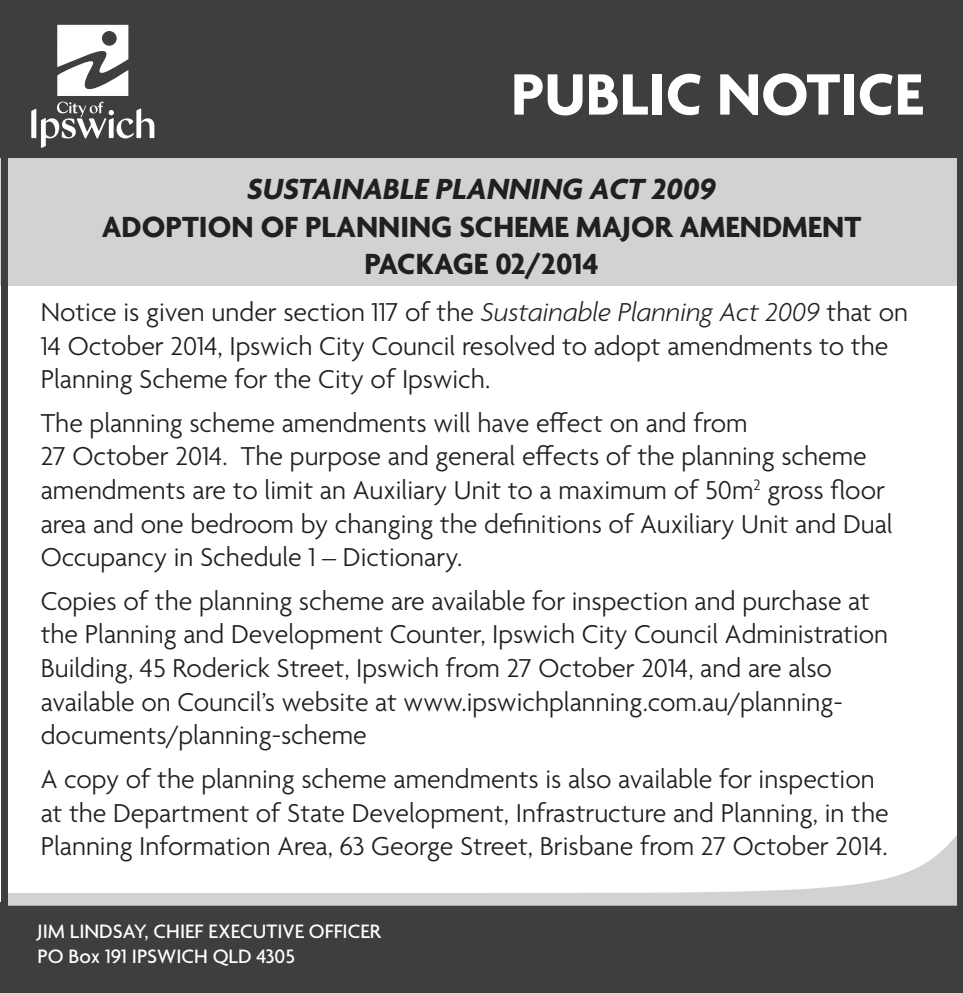
<style>
.page{position:relative;width:963px;height:993px;background:#fff}
.page>*{position:absolute;margin:0;border:0;box-sizing:border-box;transform-origin:0 0}
.t1{font:700 63px "Agenda";color:#fff}
.t2{font:700 31.5px/37.8px "Agenda";color:#231f20;text-align:center}
.t3{font:italic 700 31.5px "Agenda";color:#231f20}
.t4{font:300 28px/33.6px "Agenda";color:#231f20}
.t5{font:500 21px "Agenda";color:#fff}
.s1{font-style:italic}
</style>
<div class="page">
<div style="left:0;top:0;width:962px;height:159px;background:#3e3e3f"></div>
<div style="left:0;top:159px;width:962px;height:127px;background:#d1d2d4"></div>
<svg style="left:31px;top:25px;width:123px;height:123px"></svg>
<div style="left:0;top:902px;width:962px;height:90px;background:#3e3e3f"></div>
<svg style="left:9px;top:838px;width:945px;height:67px"></svg>
<div style="left:1px;top:0;width:961px;height:992px;border:7px solid #3e3e3f"></div>
<p class="t1" style="left:511px;top:60px;width:413px">PUBLIC NOTICE</p>
<p class="t3" style="left:247px;top:172px;width:470px">SUSTAINABLE PLANNING ACT 2009</p>
<p class="t2" style="left:102px;top:209px;width:760px">ADOPTION OF PLANNING SCHEME MAJOR AMENDMENT<br>PACKAGE 02/2014</p>
<p class="t4" style="left:41px;top:297px;width:868px">Notice is given under section 117 of the <span class="s1">Sustainable Planning Act 2009</span> that on<br>14 October 2014, Ipswich City Council resolved to adopt amendments to the<br>Planning Scheme for the City of Ipswich.</p>
<p class="t4" style="left:41px;top:407px;width:708px">The planning scheme amendments will have effect on and from</p>
<p class="t4" style="left:41px;top:441px;width:853px">27 October 2014. The purpose and general effects of the planning scheme amendments are to limit an Auxiliary Unit to a maximum of 50m<sup>2</sup> gross floor area and one bedroom by changing the definitions of Auxiliary Unit and Dual Occupancy in Schedule 1 – Dictionary.</p>
<p class="t4" style="left:41px;top:585px;width:849px">Copies of the planning scheme are available for inspection and purchase at the Planning and Development Counter, Ipswich City Council Administration Building, 45 Roderick Street, Ipswich from 27 October 2014, and are also available on Council’s website at www.ipswichplanning.com.au/planning&shy;documents/planning-scheme</p>
<p class="t4" style="left:41px;top:763px;width:849px">A copy of the planning scheme amendments is also available for inspection at the Department of State Development, Infrastructure and Planning, in the<br>Planning Information Area, 63 George Street, Brisbane from 27 October 2014.</p>
<p class="t5" style="left:37px;top:919px;width:345px">JIM LINDSAY, CHIEF EXECUTIVE OFFICER</p>
<p class="t5" style="left:37px;top:944px;width:259px">PO Box 191 IPSWICH QLD 4305</p>
</div>
